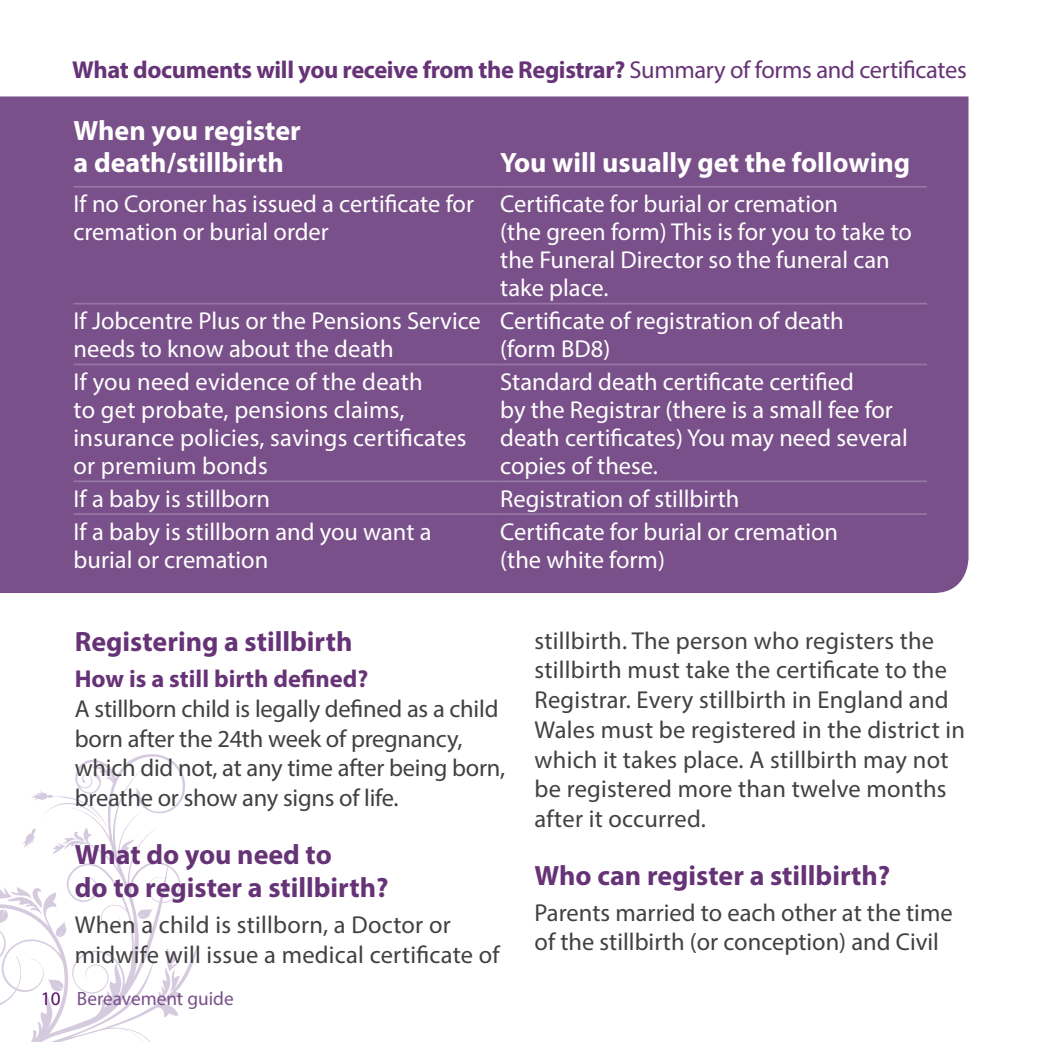
<style>
.page{position:relative;width:1042px;height:1042px;background:#fff}
.page>*{position:absolute;margin:0;border:0;box-sizing:border-box;transform-origin:0 0}
.subheader{font:700 28px/33.2px "Myriad Pro";color:#673377}
.subheader-2{font:700 28px/31.5px "Myriad Pro";color:#fff}
.body_text{font:24.5px/28px "Myriad Pro";color:#fff}
.body_text-2{font:24.5px/29.8px "Myriad Pro";letter-spacing:.01em;color:#414042}
.body_text-3{font:24.5px/29.8px "Myriad Pro";letter-spacing:-.01em;color:#414042}
.bold_text{font:700 24.5px "Myriad Pro";letter-spacing:-.015em;color:#673377}
.t1{font:19.25px "Myriad Pro";color:#795089}
.s1{font-weight:400}
.s2{color:#571067}
</style>
<div class="page">
<svg style="left:0;top:754px;width:197px;height:288px"></svg>
<div style="left:0;top:96px;width:968px;height:497px;background:#795089"></div>
<hr style="left:74px;top:186px;width:426px;height:2px;background:#9576a4">
<hr style="left:500px;top:186px;width:427px;height:2px;background:#9576a4">
<hr style="left:74px;top:303px;width:426px;height:1px;background:#9576a4">
<hr style="left:500px;top:303px;width:427px;height:1px;background:#9576a4">
<hr style="left:74px;top:364px;width:426px;height:1px;background:#9576a4">
<hr style="left:500px;top:364px;width:427px;height:1px;background:#9576a4">
<hr style="left:74px;top:480px;width:426px;height:2px;background:#9576a4">
<hr style="left:500px;top:480px;width:427px;height:2px;background:#9576a4">
<hr style="left:74px;top:513px;width:426px;height:2px;background:#9576a4">
<hr style="left:500px;top:513px;width:427px;height:2px;background:#9576a4">
<p class="bold_text" style="left:72px;top:54px;width:896px">What documents will you receive from the Registrar? <span class="s1">Summary of forms and certificates</span></p>
<p class="subheader-2" style="left:74px;top:114px;width:229px">When you register a death/stillbirth</p>
<p class="subheader-2" style="left:500px;top:146px;width:411px">You will usually get the following</p>
<p class="body_text" style="left:74px;top:190px;width:402px">If no Coroner has issued a certificate for cremation or burial order</p>
<p class="body_text" style="left:500px;top:190px;width:413px">Certificate for burial or cremation<br>(the green form) This is for you to take to the Funeral Director so the funeral can take place.</p>
<p class="body_text" style="left:74px;top:306px;width:409px">If Jobcentre Plus or the Pensions Service needs to know about the death</p>
<p class="body_text" style="left:500px;top:306px;width:345px">Certificate of registration of death (form BD8)</p>
<p class="body_text" style="left:74px;top:367px;width:395px">If you need evidence of the death<br>to get probate, pensions claims, insurance policies, savings certificates or premium bonds</p>
<p class="body_text" style="left:500px;top:367px;width:409px">Standard death certificate certified<br>by the Registrar (there is a small fee for death certificates) You may need several copies of these.</p>
<p class="body_text" style="left:74px;top:484px;width:198px">If a baby is stillborn</p>
<p class="body_text" style="left:500px;top:484px;width:241px">Registration of stillbirth</p>
<p class="body_text" style="left:74px;top:517px;width:359px">If a baby is stillborn and you want a burial or cremation</p>
<p class="body_text" style="left:500px;top:517px;width:339px">Certificate for burial or cremation (the white form)</p>
<p class="subheader" style="left:75px;top:624px;width:279px">Registering a stillbirth</p>
<p class="bold_text" style="left:75px;top:663px;width:295px">How is a still birth defined?</p>
<p class="body_text-3" style="left:75px;top:693px;width:432px">A stillborn child is legally defined as a child born after the 24th week of pregnancy, which did not, at any time after being born, breathe or show any signs of life.</p>
<p class="subheader" style="left:75px;top:837px;width:315px">What do you need to<br>do to register a stillbirth?</p>
<p class="body_text-2" style="left:75px;top:909px;width:426px">When a child is stillborn, a Doctor or midwife will issue a medical certificate of</p>
<p class="t1" style="left:41px;top:986px;width:194px"><span class="s2">10</span> Bereavement guide</p>
<p class="body_text-2" style="left:534px;top:625px;width:432px">stillbirth. The person who registers the stillbirth must take the certificate to the Registrar. Every stillbirth in England and Wales must be registered in the district in which it takes place. A stillbirth may not be registered more than twelve months after it occurred.</p>
<p class="subheader" style="left:534px;top:858px;width:357px">Who can register a stillbirth?</p>
<p class="body_text-2" style="left:534px;top:897px;width:420px">Parents married to each other at the time of the stillbirth (or conception) and Civil</p>
</div>
